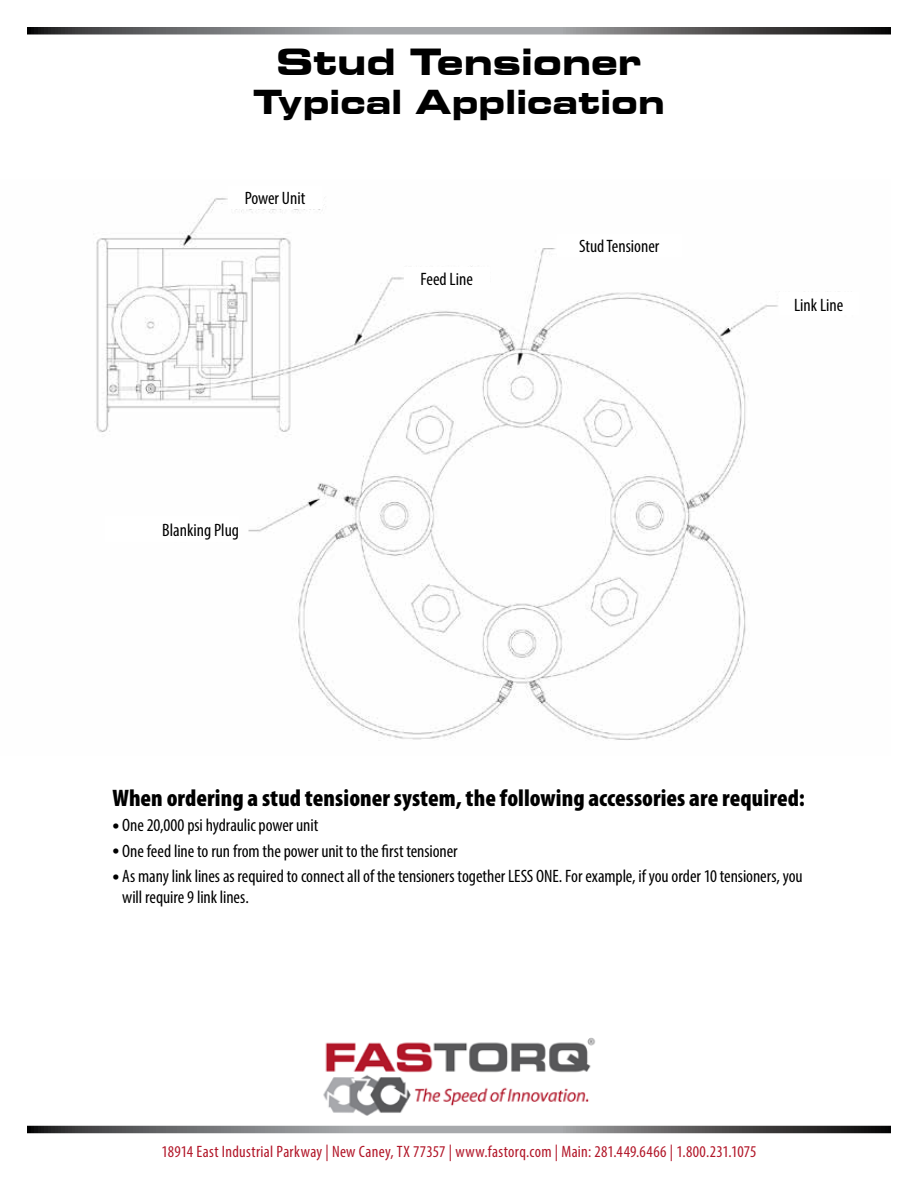
<style>
.page{position:relative;width:918px;height:1188px;background:#fff}
.page>*{position:absolute;margin:0;border:0;box-sizing:border-box;transform-origin:0 0}
.t1{font:36px "Palindrome Expanded S Si Bold Expanded";letter-spacing:-.005em;color:#000}
.t2{font:33px "Palindrome Expanded S Si Bold Expanded";letter-spacing:-.005em;color:#000}
.t3{font:900 condensed 24px "Myriad Pro";letter-spacing:.005em;color:#000}
.t4{font:condensed 18px/21px "Myriad Pro";letter-spacing:-.005em;color:#000}
.t5{font:condensed 16.5px "Myriad Pro";letter-spacing:.015em;color:#b21729}
.s1{font-size:27px}
</style>
<div class="page">
<svg style="left:27px;top:1126px;width:864px;height:7px"></svg>
<svg style="left:27px;top:27px;width:864px;height:7px"></svg>
<img style="left:323px;top:1037px;width:273px;height:79px">
<img style="left:96px;top:198px;width:682px;height:542px">
<div style="left:229px;top:186px;width:93px;height:22px;background:#fff"></div>
<div style="left:106px;top:516px;width:133px;height:26px;background:#fff"></div>
<div style="left:404px;top:267px;width:86px;height:23px;background:#fff"></div>
<div style="left:557px;top:234px;width:125px;height:22px;background:#fff"></div>
<h1 class="t1" style="left:276px;top:36px;width:367px">Stud Tensioner</h1>
<h2 class="t2" style="left:253px;top:79px;width:413px">Typical Application</h2>
<p class="t4" style="left:245px;top:187px;width:62px">Power Unit</p>
<p class="t4" style="left:162px;top:519px;width:78px">Blanking Plug</p>
<p class="t4" style="left:421px;top:268px;width:54px">Feed Line</p>
<p class="t4" style="left:579px;top:235px;width:82px">Stud Tensioner</p>
<p class="t4" style="left:794px;top:294px;width:51px">Link Line</p>
<h3 class="t3" style="left:112px;top:782px;width:694px">When ordering a stud tensioner system, the following accessories are required:</h3>
<p class="t4" style="left:112px;top:814px;width:207px"><span class="s1">•</span> One 20,000 psi hydraulic power unit</p>
<p class="t4" style="left:112px;top:840px;width:347px"><span class="s1">•</span> One feed line to run from the power unit to the first tensioner</p>
<p class="t4" style="left:122px;top:865px;width:682px;text-indent:-10px"><span class="s1">•</span> As many link lines as required to connect all of the tensioners together LESS ONE. For example, if you order 10 tensioners, you will require 9 link lines.</p>
<p class="t5" style="left:162px;top:1142px;width:596px">18914 East Industrial Parkway | New Caney, TX 77357 | www.fastorq.com | Main: 281.449.6466 | 1.800.231.1075</p>
</div>
